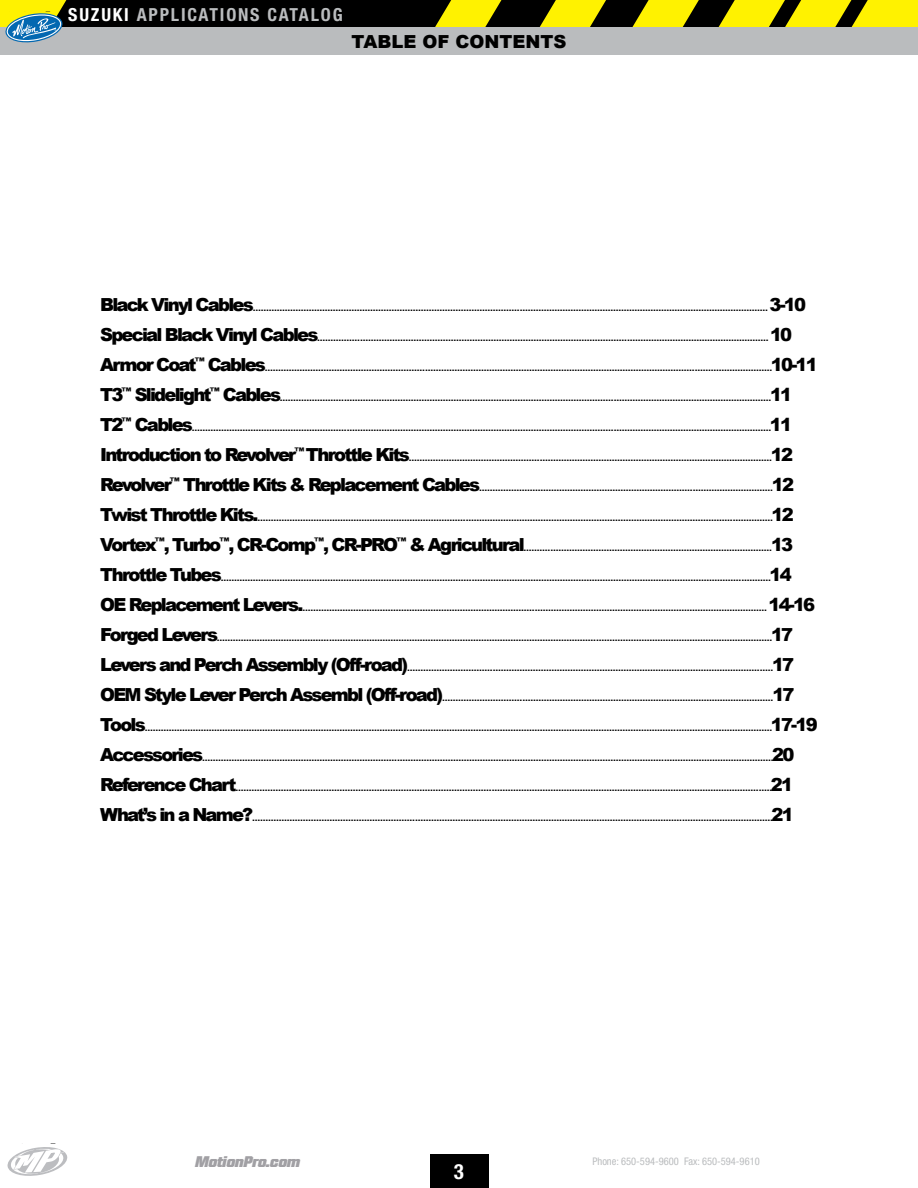
<style>
.page{position:relative;width:918px;height:1188px;background:#fff}
.page>*{position:absolute;margin:0;border:0;box-sizing:border-box;transform-origin:0 0}
.t1{font:700 condensed 21px "Helvetica Neue";color:#fff}
.t2{font:700 condensed 18px "Helvetica Neue";letter-spacing:.1em;color:#babcbe}
.t3{font:900 18px "Arial";color:#000}
.t4{font:15px/30px "Arial";color:#000}
.t5{font:15px "Diamond Ital";letter-spacing:-.015em;color:#a1a0a4;scale:1.2 1}
.t6{font:condensed 10.5px "Helvetica Neue";color:#babcbe}
.s1{color:#fff}
.s2{font-weight:900;font-size:18px}
</style>
<div class="page">
<svg style="left:7px;top:1147px;width:61px;height:29px"></svg>
<div style="left:0;top:0;width:918px;height:27px;background:#000"></div>
<svg style="left:719px;top:0;width:199px;height:27px"></svg>
<svg style="left:633px;top:0;width:66px;height:27px"></svg>
<svg style="left:540px;top:0;width:66px;height:27px"></svg>
<svg style="left:435px;top:0;width:66px;height:27px"></svg>
<div style="left:0;top:27px;width:918px;height:27px;background:#babcbe"></div>
<div style="left:430px;top:1154px;width:58px;height:34px;background:#000"></div>
<svg style="left:0;top:0;width:66px;height:43px"></svg>
<p class="t2" style="left:68px;top:3px;width:276px"><span class="s1">SUZUKI</span> APPLICATIONS CATALOG</p>
<p class="t3" style="left:352px;top:32px;width:216px">TABLE OF CONTENTS</p>
<p class="t4" style="left:100px;top:291px;width:719px"><span class="s2">Black Vinyl Cables</span>.................................................................................................................................................................................................<span class="s2">3-10<br>Special Black Vinyl Cables</span>.........................................................................................................................................................................<span class="s2">10<br>Armor Coat</span><sup>™</sup> <span class="s2">Cables</span>..............................................................................................................................................................................................<span class="s2">10-11<br>T3</span><sup>™</sup> <span class="s2">Slidelight</span><sup>™</sup> <span class="s2">Cables</span>........................................................................................................................................................................................<span class="s2">11<br>T2</span><sup>™</sup> <span class="s2">Cables</span>.........................................................................................................................................................................................................................<span class="s2">11<br>Introduction to Revolver</span><sup>™</sup> <span class="s2">Throttle Kits</span>........................................................................................................................................<span class="s2">12<br>Revolver</span><sup>™</sup> <span class="s2">Throttle Kits &amp; Replacement Cables</span>..............................................................................................................<span class="s2">12<br>Twist Throttle Kits.</span>.................................................................................................................................................................................................<span class="s2">12<br>Vortex</span><sup>™</sup><span class="s2">, Turbo</span><sup>™</sup><span class="s2">, CR-Comp</span><sup>™</sup><span class="s2">, CR-PRO</span><sup>™</sup> <span class="s2">&amp; Agricultural</span>.............................................................................................<span class="s2">13<br>Throttle Tubes</span>..............................................................................................................................................................................................................<span class="s2">14<br>OE Replacement Levers.</span>..............................................................................................................................................................................<span class="s2">14-16<br>Forged Levers</span>................................................................................................................................................................................................................<span class="s2">17<br>Levers and Perch Assembly (Off-road)</span>.........................................................................................................................................<span class="s2">17<br>OEM Style Lever Perch Assembl (Off-road)</span>............................................................................................................................<span class="s2">17<br>Tools</span>...........................................................................................................................................................................................................................................<span class="s2">17-19<br>Accessories</span>......................................................................................................................................................................................................................<span class="s2">20<br>Reference Chart</span>.........................................................................................................................................................................................................<span class="s2">21<br>What’s in a Name?</span>...................................................................................................................................................................................................<span class="s2">21</span></p>
<p class="t5" style="left:195px;top:1155px;width:89px">MotionPro.com</p>
<h1 class="t1" style="left:454px;top:1159px;width:12px">3</h1>
<p class="t6" style="left:592px;top:1156px;width:169px">Phone: 650-594-9600 Fax: 650-594-9610</p>
</div>
